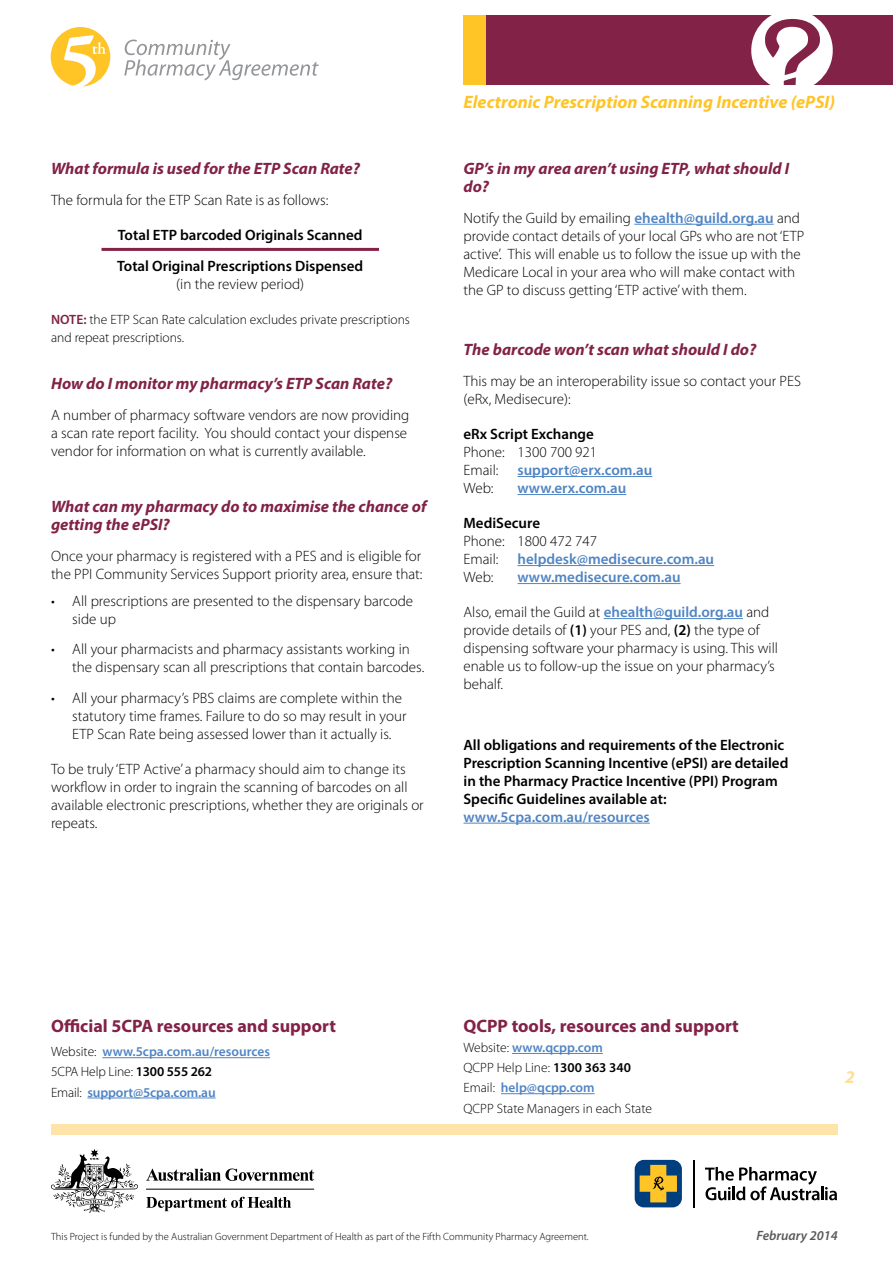
<style>
.page{position:relative;width:893px;height:1263px;background:#fff}
.page>*{position:absolute;margin:0;border:0;box-sizing:border-box;transform-origin:0 0}
.t1{font:700 18px "Myriad Pro";color:#812246}
.t2{font:italic 700 18px "Myriad Pro";color:#ffc425}
.t3{font:italic 700 18px "Myriad Pro";color:#ffdf97}
.t4{font:italic 700 16.5px/18px "Myriad Pro";color:#812246}
.t5{font:300 15px/18px "Myriad Pro";color:#000}
.t6{font:600 15px/18px "Myriad Pro";color:#000}
.t7{font:600 15px "Myriad Pro";color:#4f84c4}
.t8{font:300 13.5px/20.1px "Myriad Pro";color:#000}
.t9{font:600 13.5px/20.1px "Myriad Pro";letter-spacing:-.01em;color:#4f84c4}
.t10{font:italic 600 13.5px "Myriad Pro";color:#58595b}
.t11{font:300 10.5px "Myriad Pro";color:#000}
.s1{font-weight:600;color:#812246}
.s2{font-weight:600;color:#4f84c4}
.s3{font-weight:600}
.s4{font-weight:300;color:#000}
.s5{color:#000}
</style>
<div class="page">
<div style="left:475px;top:16px;width:418px;height:69px;background:#812246"></div>
<div style="left:463px;top:16px;width:23px;height:69px;background:#ffc425"></div>
<div style="left:51px;top:1124px;width:787px;height:11px;background:#ffe4aa"></div>
<svg style="left:705px;top:1167px;width:132px;height:33px"></svg>
<hr style="left:693px;top:1160px;width:2px;height:47px;background:#000">
<div style="left:635px;top:1160px;width:47px;height:47px;background:#003e7e;border-radius:9px"></div>
<svg style="left:640px;top:1165px;width:37px;height:37px"></svg>
<svg style="left:749px;top:15px;width:86px;height:70px"></svg>
<svg style="left:51px;top:27px;width:59px;height:60px"></svg>
<svg style="left:124px;top:40px;width:195px;height:40px"></svg>
<svg style="left:146px;top:1168px;width:168px;height:13px"></svg>
<svg style="left:51px;top:1149px;width:87px;height:64px"></svg>
<hr style="left:146px;top:1189px;width:168px;height:1px;background:#000">
<svg style="left:146px;top:1197px;width:145px;height:14px"></svg>
<hr style="left:102px;top:1057px;width:168px;height:1px;background:#4f84c4">
<hr style="left:87px;top:1097px;width:129px;height:1px;background:#4f84c4">
<hr style="left:512px;top:1053px;width:91px;height:1px;background:#4f84c4">
<hr style="left:501px;top:1093px;width:94px;height:1px;background:#4f84c4">
<hr style="left:634px;top:224px;width:140px;height:1px;background:#4f84c4">
<hr style="left:517px;top:476px;width:135px;height:1px;background:#4f84c4">
<hr style="left:517px;top:494px;width:109px;height:1px;background:#4f84c4">
<hr style="left:517px;top:565px;width:197px;height:1px;background:#4f84c4">
<hr style="left:517px;top:583px;width:164px;height:1px;background:#4f84c4">
<hr style="left:604px;top:618px;width:139px;height:1px;background:#4f84c4">
<hr style="left:463px;top:823px;width:187px;height:1px;background:#4f84c4">
<hr style="left:102px;top:248px;width:277px;height:3px;background:#812246">
<p class="t4" style="left:51px;top:159px;width:310px">What formula is used for the ETP Scan Rate?</p>
<p class="t5" style="left:51px;top:191px;width:279px">The formula for the ETP Scan Rate is as follows:</p>
<p class="t6" style="left:117px;top:219px;width:248px;line-height:30.8px">Total ETP barcoded Originals Scanned<br>Total Original Prescriptions Dispensed</p>
<p class="t5" style="left:176px;top:274px;width:129px">(in the review period)</p>
<p class="t8" style="left:51px;top:310px;width:360px;line-height:18px"><span class="s1">NOTE:</span> the ETP Scan Rate calculation excludes private prescriptions and repeat prescriptions.</p>
<p class="t4" style="left:51px;top:374px;width:343px">How do I monitor my pharmacy’s ETP Scan Rate?</p>
<p class="t5" style="left:51px;top:406px;width:360px">A number of pharmacy software vendors are now providing a scan rate report facility. You should contact your dispense vendor for information on what is currently available.</p>
<p class="t4" style="left:51px;top:497px;width:377px">What can my pharmacy do to maximise the chance of getting the ePSI?</p>
<p class="t5" style="left:51px;top:547px;width:373px">Once your pharmacy is registered with a PES and is eligible for the PPI Community Services Support priority area, ensure that:</p>
<p class="t5" style="left:72px;top:591px;width:342px;text-indent:-21px">• All prescriptions are presented to the dispensary barcode side up</p>
<p class="t5" style="left:72px;top:640px;width:353px;text-indent:-21px">• All your pharmacists and pharmacy assistants working in the dispensary scan all prescriptions that contain barcodes.</p>
<p class="t5" style="left:72px;top:689px;width:336px;text-indent:-21px">• All your pharmacy’s PBS claims are complete within the statutory time frames. Failure to do so may result in your<br>ETP Scan Rate being assessed lower than it actually is.</p>
<p class="t5" style="left:51px;top:760px;width:374px">To be truly ‘ETP Active’ a pharmacy should aim to change its workflow in order to ingrain the scanning of barcodes on all available electronic prescriptions, whether they are originals or repeats.</p>
<p class="t2" style="left:463px;top:90px;width:373px">Electronic Prescription Scanning Incentive (ePSI)</p>
<p class="t4" style="left:463px;top:159px;width:327px">GP’s in my area aren’t using ETP, what should I do?</p>
<p class="t5" style="left:463px;top:209px;width:342px">Notify the Guild by emailing <span class="s2">ehealth@guild.org.au</span> and provide contact details of your local GPs who are not ‘ETP active’. This will enable us to follow the issue up with the Medicare Local in your area who will make contact with the GP to discuss getting ‘ETP active’ with them.</p>
<p class="t4" style="left:463px;top:340px;width:294px">The barcode won’t scan what should I do?</p>
<p class="t5" style="left:463px;top:372px;width:339px">This may be an interoperability issue so contact your PES (eRx, Medisecure):</p>
<p class="t6" style="left:463px;top:425px;width:132px">eRx Script Exchange</p>
<p class="t5" style="left:463px;top:443px;width:135px">Phone: 1300 700 921<br>Email:</p>
<p class="t7" style="left:517px;top:460px;width:136px">support@erx.com.au</p>
<p class="t5" style="left:463px;top:479px;width:32px">Web:</p>
<p class="t7" style="left:517px;top:478px;width:110px">www.erx.com.au</p>
<p class="t6" style="left:463px;top:514px;width:78px">MediSecure</p>
<p class="t5" style="left:463px;top:532px;width:135px">Phone: 1800 472 747<br>Email:</p>
<p class="t7" style="left:517px;top:549px;width:198px">helpdesk@medisecure.com.au</p>
<p class="t5" style="left:463px;top:568px;width:32px">Web:</p>
<p class="t7" style="left:517px;top:567px;width:165px">www.medisecure.com.au</p>
<p class="t5" style="left:463px;top:603px;width:316px">Also, email the Guild at <span class="s2">ehealth@guild.org.au</span> and provide details of <span class="s3">(1)</span> your PES and, <span class="s3">(2)</span> the type of dispensing software your pharmacy is using. This will enable us to follow-up the issue on your pharmacy’s behalf.</p>
<p class="t6" style="left:463px;top:735px;width:326px">All obligations and requirements of the Electronic Prescription Scanning Incentive (ePSI) are detailed in the Pharmacy Practice Incentive (PPI) Program Specific Guidelines available at:</p>
<p class="t7" style="left:463px;top:807px;width:188px">www.5cpa.com.au/resources</p>
<p class="t1" style="left:51px;top:1014px;width:286px">Official 5CPA resources and support</p>
<p class="t9" style="left:51px;top:1041px;width:220px"><span class="s4">Website:</span> www.5cpa.com.au/resources<br><span class="s4">5CPA Help Line:</span> <span class="s5">1300 555 262<br></span><span class="s4">Email:</span> support@5cpa.com.au</p>
<p class="t1" style="left:463px;top:1014px;width:277px">QCPP tools, resources and support</p>
<p class="t8" style="left:463px;top:1037px;width:190px">Website: <span class="s2">www.qcpp.com<br></span>QCPP Help Line: <span class="s3">1300 363 340<br></span>Email: <span class="s2">help@qcpp.com<br></span>QCPP State Managers in each State</p>
<p class="t3" style="left:845px;top:1065px;width:11px">2</p>
<p class="t11" style="left:51px;top:1230px;width:539px">This Project is funded by the Australian Government Department of Health as part of the Fifth Community Pharmacy Agreement.</p>
<p class="t10" style="left:756px;top:1227px;width:83px">February 2014</p>
</div>
